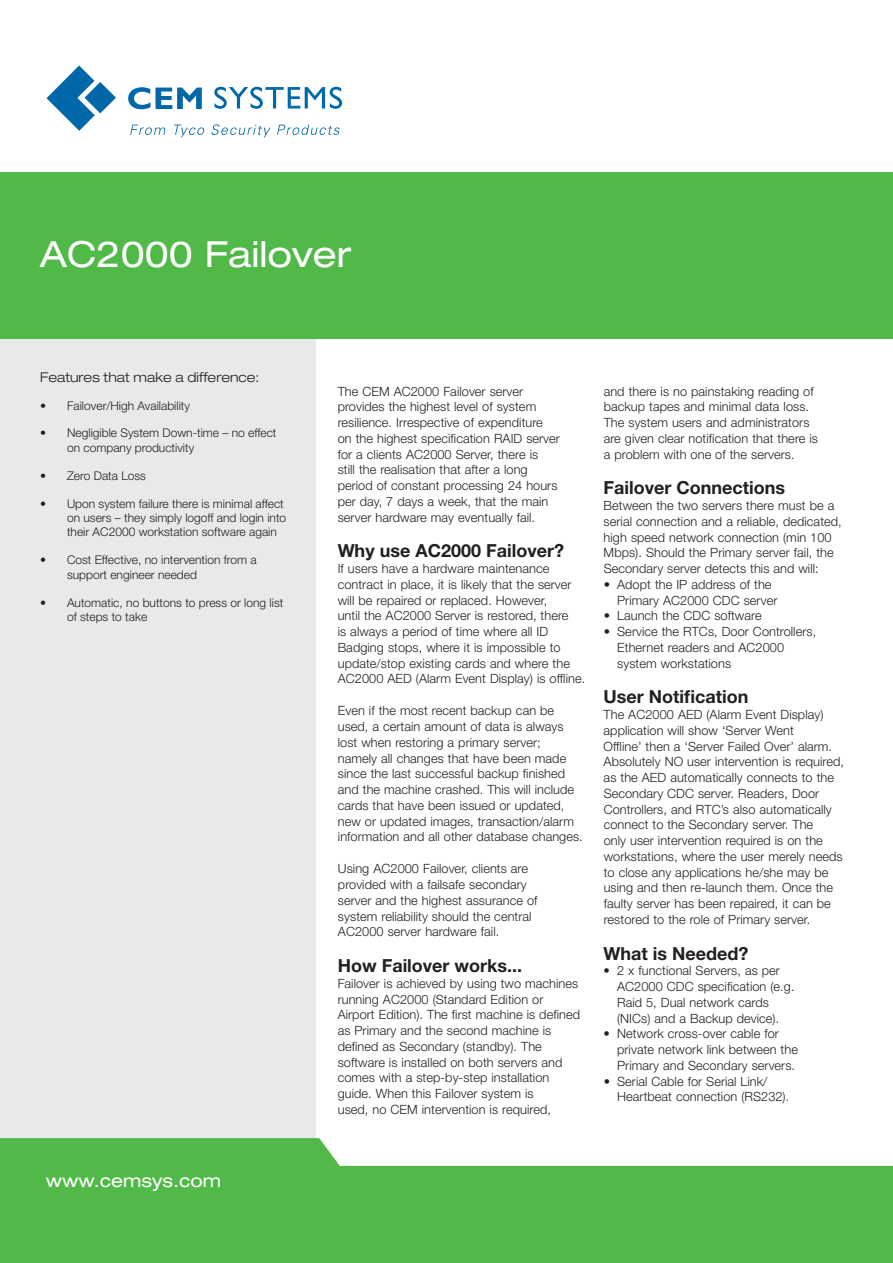
<style>
.page{position:relative;width:893px;height:1263px;background:#fff}
.page>*{position:absolute;margin:0;border:0;box-sizing:border-box;transform-origin:0 0}
.t1{font:expanded 36px "Helvetica Neue LT Pro";color:#fff}
.t2{font:700 18px "Helvetica Neue LT Pro";color:#231f20}
.t3{font:expanded 18px "Helvetica Neue LT Pro";color:#fff}
.t4{font:300 expanded 13.5px "Helvetica Neue LT Pro";color:#231f20}
.t5{font:300 12.75px/15.8px "Helvetica Neue LT Pro";letter-spacing:.005em;color:#231f20}
.t6{font:300 12px/14.4px "Helvetica Neue LT Pro";color:#231f20}
</style>
<div class="page">
<div style="left:0;top:240px;width:316px;height:1023px;background:#e7e9ea"></div>
<div style="left:0;top:172px;width:893px;height:167px;background:#51b948"></div>
<svg style="left:0;top:1138px;width:893px;height:125px;background:#69c261"></svg>
<svg style="left:130px;top:125px;width:36px;height:10px"></svg>
<svg style="left:174px;top:125px;width:30px;height:12px"></svg>
<svg style="left:211px;top:124px;width:60px;height:13px"></svg>
<svg style="left:277px;top:125px;width:63px;height:10px"></svg>
<svg style="left:214px;top:87px;width:128px;height:22px"></svg>
<svg style="left:128px;top:87px;width:74px;height:22px"></svg>
<svg style="left:47px;top:65px;width:69px;height:66px"></svg>
<h1 class="t1" style="left:40px;top:234px;width:313px">AC2000 Failover</h1>
<p class="t4" style="left:40px;top:369px;width:221px">Features that make a difference:</p>
<p class="t6" style="left:40px;top:398px;width:151px">• Failover/High Availability</p>
<p class="t6" style="left:67px;top:426px;width:211px;text-indent:-27px">• Negligible System Down-time – no effect on company productivity</p>
<p class="t6" style="left:40px;top:468px;width:107px">• Zero Data Loss</p>
<p class="t6" style="left:67px;top:496px;width:221px;text-indent:-27px">• Upon system failure there is minimal affect on users – they simply logoff and login into their AC2000 workstation software again</p>
<p class="t6" style="left:67px;top:553px;width:191px;text-indent:-27px">• Cost Effective, no intervention from a support engineer needed</p>
<p class="t6" style="left:67px;top:595px;width:218px;text-indent:-27px">• Automatic, no buttons to press or long list of steps to take</p>
<h2 class="t3" style="left:46px;top:1171px;width:177px">www.cemsys.com</h2>
<p class="t5" style="left:338px;top:383px;width:224px">The CEM AC2000 Failover server provides the highest level of system resilience. Irrespective of expenditure on the highest specification RAID server for a clients AC2000 Server, there is<br>still the realisation that after a long period of constant processing 24 hours per day, 7 days a week, that the main server hardware may eventually fail.</p>
<h2 class="t2" style="left:338px;top:540px;width:228px">Why use AC2000 Failover?</h2>
<p class="t5" style="left:338px;top:560px;width:249px">If users have a hardware maintenance contract in place, it is likely that the server will be repaired or replaced. However,<br>until the AC2000 Server is restored, there<br>is always a period of time where all ID Badging stops, where it is impossible to update/stop existing cards and where the AC2000 AED (Alarm Event Display) is offline.</p>
<p class="t5" style="left:338px;top:703px;width:247px">Even if the most recent backup can be used, a certain amount of data is always lost when restoring a primary server; namely all changes that have been made since the last successful backup finished and the machine crashed. This will include cards that have been issued or updated, new or updated images, transaction/alarm information and all other database changes.</p>
<p class="t5" style="left:338px;top:860px;width:201px">Using AC2000 Failover, clients are provided with a failsafe secondary server and the highest assurance of system reliability should the central AC2000 server hardware fail.</p>
<h2 class="t2" style="left:338px;top:954px;width:186px">How Failover works...</h2>
<p class="t5" style="left:338px;top:975px;width:244px">Failover is achieved by using two machines running AC2000 (Standard Edition or Airport Edition). The first machine is defined as Primary and the second machine is defined as Secondary (standby). The software is installed on both servers and comes with a step-by-step installation guide. When this Failover system is<br>used, no CEM intervention is required,</p>
<p class="t5" style="left:604px;top:383px;width:216px">and there is no painstaking reading of backup tapes and minimal data loss.<br>The system users and administrators are given clear notification that there is a problem with one of the servers.</p>
<h2 class="t2" style="left:604px;top:477px;width:183px">Failover Connections</h2>
<p class="t5" style="left:604px;top:497px;width:240px">Between the two servers there must be a serial connection and a reliable, dedicated, high speed network connection (min 100<br>Mbps). Should the Primary server fail, the Secondary server detects this and will:</p>
<p class="t5" style="left:617px;top:576px;width:162px;text-indent:-14px">• Adopt the IP address of the<br>Primary AC2000 CDC server</p>
<p class="t5" style="left:604px;top:608px;width:159px">• Launch the CDC software</p>
<p class="t5" style="left:617px;top:623px;width:201px;text-indent:-14px">• Service the RTCs, Door Controllers,<br>Ethernet readers and AC2000 system workstations</p>
<h2 class="t2" style="left:604px;top:686px;width:146px">User Notification</h2>
<p class="t5" style="left:604px;top:706px;width:242px">The AC2000 AED (Alarm Event Display) application will show ‘Server Went<br>Offline’ then a ‘Server Failed Over’ alarm.<br>Absolutely NO user intervention is required, as the AED automatically connects to the Secondary CDC server. Readers, Door Controllers, and RTC’s also automatically connect to the Secondary server. The<br>only user intervention required is on the workstations, where the user merely needs to close any applications he/she may be using and then re-launch them. Once the faulty server has been repaired, it can be restored to the role of Primary server.</p>
<h2 class="t2" style="left:604px;top:942px;width:146px">What is Needed?</h2>
<p class="t5" style="left:617px;top:963px;width:179px;text-indent:-14px">• 2 x functional Servers, as per<br>AC2000 CDC specification (e.g.<br>Raid 5, Dual network cards (NICs) and a Backup device).</p>
<p class="t5" style="left:617px;top:1026px;width:182px;text-indent:-14px">• Network cross-over cable for private network link between the<br>Primary and Secondary servers.</p>
<p class="t5" style="left:617px;top:1073px;width:174px;text-indent:-14px">• Serial Cable for Serial Link/<br>Heartbeat connection (RS232).</p>
</div>
